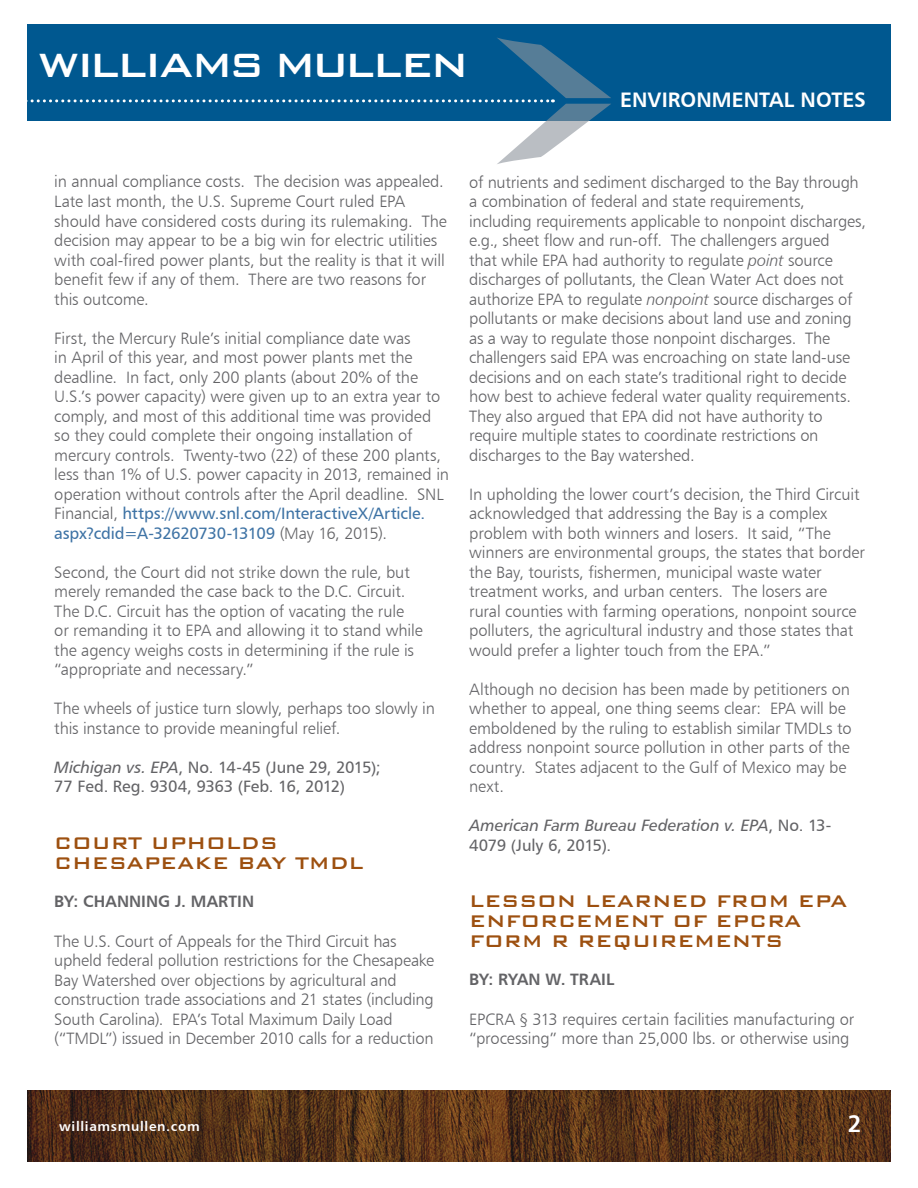
<style>
.page{position:relative;width:918px;height:1188px;background:#fff}
.page>*{position:absolute;margin:0;border:0;box-sizing:border-box;transform-origin:0 0}
.t1{font:500 45px "Bank Gothic BT";color:#fff}
.t2{font:24px "Humanist 777 BT Bold B";color:#fff}
.t3{font:500 22.5px/19.5px "Bank Gothic BT";letter-spacing:-.005em;color:#9d5010}
.t4{font:21px "Humanist 777 BT Bold B";color:#fff}
.t5{font:16.5px/19.5px "Humanist 777 BT Light B";letter-spacing:-.01em;color:#636366}
.t6{font:16.5px/19.5px "Humanist 777 BT Roman B";letter-spacing:-.01em;color:#3e73a5}
.t7{font:16.5px/19.5px "Humanist 777 BT Roman B";letter-spacing:-.02em;color:#636366}
.t8{font:16.5px "Humanist 777 BT Italic B";letter-spacing:-.005em;color:#636366}
.t9{font:16.5px "Humanist 777 BT Bold B";letter-spacing:.005em;color:#636366}
.t10{font:13.5px "Humanist 777 BT Bold B";letter-spacing:.05em;color:#fff}
.s1{font-family:"Humanist 777 BT Light B";color:#636366}
.s2{font-family:"Humanist 777 BT Italic B"}
.s3{font-family:"Humanist 777 BT Light Italic B"}
.s4{font-family:"Humanist 777 BT Roman B"}
</style>
<div class="page">
<img style="left:27px;top:1090px;width:864px;height:71px">
<div style="left:27px;top:25px;width:864px;height:96px;background:#005890"></div>
<svg style="left:27px;top:37px;width:584px;height:127px"></svg>
<h1 class="t1" style="left:38px;top:40px;width:66px">WILLIAMS</h1>
<h1 class="t1" style="left:274px;top:40px;width:32px">MULLEN</h1>
<p class="t4" style="left:620px;top:86px;width:78px">ENVIRONM</p>
<p class="t4" style="left:732px;top:86px;width:136px">ENTAL NOTES</p>
<p class="t5" style="left:54px;top:172px;width:394px">in annual compliance costs. The decision was appealed.<br>Late last month, the U.S. Supreme Court ruled EPA should have considered costs during its rulemaking. The decision may appear to be a big win for electric utilities with coal-fired power plants, but the reality is that it will benefit few if any of them. There are two reasons for this outcome.</p>
<p class="t5" style="left:54px;top:328px;width:396px">First, the Mercury Rule’s initial compliance date was<br>in April of this year, and most power plants met the deadline. In fact, only 200 plants (about 20% of the U.S.’s power capacity) were given up to an extra year to comply, and most of this additional time was provided so they could complete their ongoing installation of mercury controls. Twenty-two (22) of these 200 plants, less than 1% of U.S. power capacity in 2013, remained in operation without controls after the April deadline. SNL</p>
<p class="t6" style="left:54px;top:503px;width:372px"><span class="s1">Financial,</span> https://www.snl.com/InteractiveX/Article. aspx?cdid=A-32620730-13109 <span class="s1">(May 16, 2015).</span></p>
<p class="t5" style="left:54px;top:562px;width:370px">Second, the Court did not strike down the rule, but merely remanded the case back to the D.C. Circuit.<br>The D.C. Circuit has the option of vacating the rule or remanding it to EPA and allowing it to stand while the agency weighs costs in determining if the rule is “appropriate and necessary.”</p>
<p class="t5" style="left:54px;top:698px;width:382px">The wheels of justice turn slowly, perhaps too slowly in this instance to provide meaningful relief.</p>
<p class="t7" style="left:54px;top:757px;width:328px"><span class="s2">Michigan vs. EPA</span>, No. 14-45 (June 29, 2015);<br>77 Fed. Reg. 9304, 9363 (Feb. 16, 2012)</p>
<h3 class="t3" style="left:54px;top:833px;width:259px">Court Upholds<br>Chesapeake Bay TMDL</h3>
<p class="t9" style="left:54px;top:891px;width:64px">BY: CHANN</p>
<p class="t9" style="left:141px;top:891px;width:112px">ING J. MARTIN</p>
<p class="t5" style="left:54px;top:931px;width:381px">The U.S. Court of Appeals for the Third Circuit has upheld federal pollution restrictions for the Chesapeake Bay Watershed over objections by agricultural and construction trade associations and 21 states (including South Carolina). EPA’s Total Maximum Daily Load (“TMDL”) issued in December 2010 calls for a reduction</p>
<p class="t5" style="left:469px;top:172px;width:398px">of nutrients and sediment discharged to the Bay through a combination of federal and state requirements, including requirements applicable to nonpoint discharges, e.g., sheet flow and run-off. The challengers argued<br>that while EPA had authority to regulate <span class="s3">point</span> source discharges of pollutants, the Clean Water Act does not authorize EPA to regulate <span class="s3">nonpoint</span> source discharges of pollutants or make decisions about land use and zoning as a way to regulate those nonpoint discharges. The challengers said EPA was encroaching on state land-use decisions and on each state’s traditional right to decide how best to achieve federal water quality requirements.<br>They also argued that EPA did not have authority to require multiple states to coordinate restrictions on discharges to the Bay watershed.</p>
<p class="t5" style="left:469px;top:484px;width:397px">In upholding the lower court’s decision, the Third Circuit acknowledged that addressing the Bay is a complex problem with both winners and losers. It said, “The winners are environmental groups, the states that border the Bay, tourists, fishermen, municipal waste water treatment works, and urban centers. The losers are<br>rural counties with farming operations, nonpoint source polluters, the agricultural industry and those states that would prefer a lighter touch from the EPA.”</p>
<p class="t5" style="left:469px;top:679px;width:384px">Although no decision has been made by petitioners on whether to appeal, one thing seems clear: EPA will be emboldened by the ruling to establish similar TMDLs to address nonpoint source pollution in other parts of the country. States adjacent to the Gulf of Mexico may be next.</p>
<p class="t8" style="left:469px;top:815px;width:364px">American Farm Bureau Federation v. EPA<span class="s4">, No. 13-</span></p>
<p class="t7" style="left:469px;top:835px;width:143px">4079 (July 6, 2015).</p>
<h3 class="t3" style="left:469px;top:891px;width:345px">Lesso n Learned fro m EPA<br>Enforcement of EPCRA<br>Fo rm R Requirements</h3>
<p class="t9" style="left:469px;top:969px;width:40px">BY: RYAN</p>
<p class="t9" style="left:545px;top:969px;width:70px">W. TRAIL</p>
<p class="t5" style="left:469px;top:1009px;width:387px">EPCRA § 313 requires certain facilities manufacturing or “processing” more than 25,000 lbs. or otherwise using</p>
<p class="t10" style="left:59px;top:1118px;width:142px">WILLIAMSMULLEN.COM</p>
<h2 class="t2" style="left:848px;top:1108px;width:16px">2</h2>
</div>
